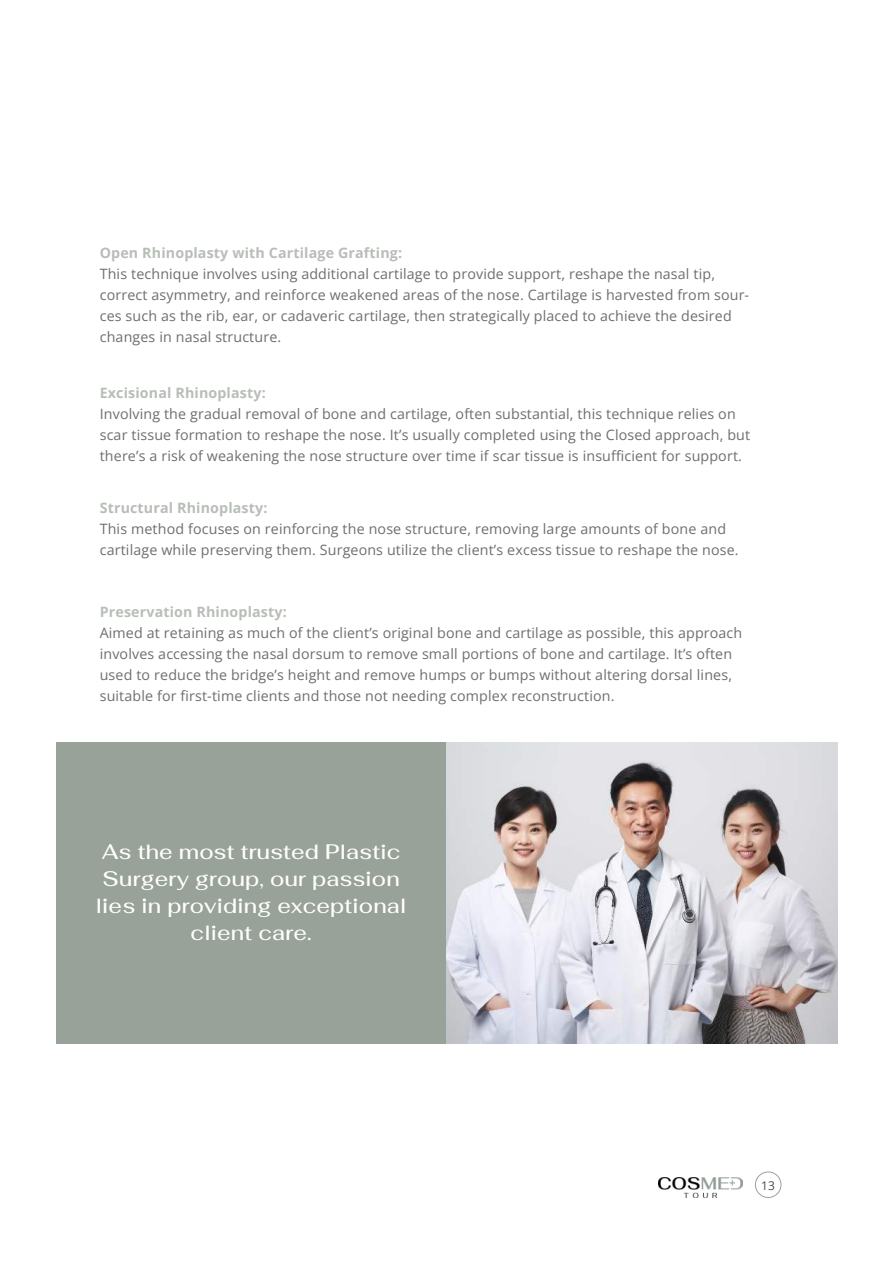
<style>
.page{position:relative;width:893px;height:1263px;background:#fff}
.page>*{position:absolute;margin:0;border:0;box-sizing:border-box;transform-origin:0 0}
.t1{font:500 21px/27px "Fahkwang";letter-spacing:.01em;color:#fff;text-align:center}
.t2{font:14.25px/21px "Open Sans";letter-spacing:.01em;color:#6c6e70}
.t3{font:700 14.25px "Open Sans";letter-spacing:.01em;color:#b8beb7}
.t4{font:12px "Open Sans";color:#4c4c4e}
</style>
<div class="page">
<div style="left:56px;top:742px;width:390px;height:301px;background:#99a298"></div>
<div style="left:755px;top:1171px;width:26px;height:27px;border:1px solid #99a298;border-radius:50%"></div>
<img style="left:446px;top:742px;width:391px;height:301px">
<img style="left:658px;top:1177px;width:84px;height:21px">
<p class="t3" style="left:100px;top:243px;width:304px">Open Rhinoplasty with Cartilage Grafting:</p>
<p class="t2" style="left:100px;top:265px;width:651px">This technique involves using additional cartilage to provide support, reshape the nasal tip, correct asymmetry, and reinforce weakened areas of the nose. Cartilage is harvested from sour&shy;ces such as the rib, ear, or cadaveric cartilage, then strategically placed to achieve the desired changes in nasal structure.</p>
<p class="t3" style="left:100px;top:383px;width:167px">Excisional Rhinoplasty:</p>
<p class="t2" style="left:100px;top:405px;width:652px">Involving the gradual removal of bone and cartilage, often substantial, this technique relies on scar tissue formation to reshape the nose. It’s usually completed using the Closed approach, but there’s a risk of weakening the nose structure over time if scar tissue is insufÏcient for support.</p>
<p class="t3" style="left:100px;top:498px;width:169px">Structural Rhinoplasty:</p>
<p class="t2" style="left:100px;top:520px;width:640px">This method focuses on reinforcing the nose structure, removing large amounts of bone and cartilage while preserving them. Surgeons utilize the client’s excess tissue to reshape the nose.</p>
<p class="t3" style="left:100px;top:602px;width:189px">Preservation Rhinoplasty:</p>
<p class="t2" style="left:100px;top:624px;width:644px">Aimed at retaining as much of the client’s original bone and cartilage as possible, this approach involves accessing the nasal dorsum to remove small portions of bone and cartilage. It’s often used to reduce the bridge’s height and remove humps or bumps without altering dorsal lines, suitable for first-time clients and those not needing complex reconstruction.</p>
<h1 class="t1" style="left:96px;top:840px;width:312px">As the most trusted Plastic<br>Surgery group, our passion lies in providing exceptional client care.</h1>
<p class="t4" style="left:761px;top:1181px;width:15px">13</p>
</div>
